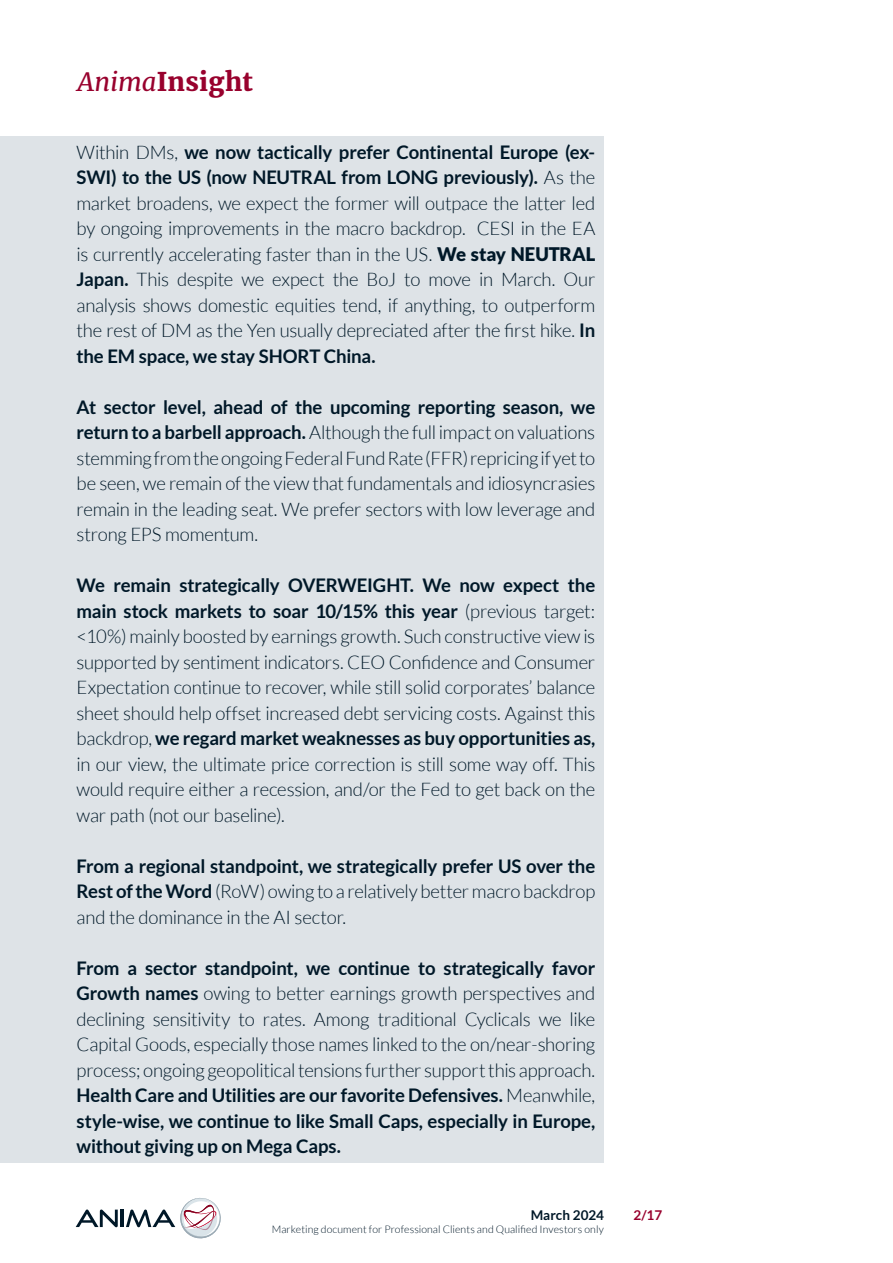
<style>
.page{position:relative;width:893px;height:1263px;background:#fff}
.page>*{position:absolute;margin:0;border:0;box-sizing:border-box;transform-origin:0 0}
.t1{font:900 25.5px "Merriweather";letter-spacing:.005em;color:#98012d}
.Incipit{font:300 18.75px/25.5px "Lato";letter-spacing:-.01em;color:#001828;text-align:justify}
.t2{font:700 13.5px "Lato";letter-spacing:.005em;color:#001828}
.t3{font:700 13.5px "Lato";color:#98012d}
.t4{font:300 10.5px "Lato";letter-spacing:.01em;color:#001828}
.s1{font-weight:400;font-style:italic}
.s2{font-weight:700}
.s3{font-weight:900}
</style>
<div class="page">
<svg style="left:76px;top:1209px;width:42px;height:18px"></svg>
<hr style="left:121px;top:1209px;width:3px;height:18px;background:#001828">
<svg style="left:126px;top:1198px;width:95px;height:41px"></svg>
<div style="left:0;top:136px;width:604px;height:1027px;background:#dee3e7"></div>
<h1 class="t1" style="left:77px;top:64px;width:177px"><span class="s1">Anima</span>Insight</h1>
<p class="Incipit" style="left:77px;top:139px;width:520px">Within DMs, <span class="s2">we now tactically prefer Continental Europe (ex-SWI) to the US (now NEUTRAL from LONG previously).</span> As the market broadens, we expect the former will outpace the latter led by ongoing improvements in the macro backdrop. CESI in the EA is currently accelerating faster than in the US. <span class="s3">We stay NEUTRAL </span><span class="s2">Japan.</span> This despite we expect the BoJ to move in March. Our analysis shows domestic equities tend, if anything, to outperform the rest of DM as the Yen usually depreciated after the first hike. <span class="s2">In the EM space, we stay SHORT China.</span></p>
<p class="Incipit" style="left:77px;top:394px;width:520px"><span class="s2">At sector level, ahead of the upcoming reporting season, we return to a barbell approach.</span> Although the full impact on valuations stemming from the ongoing Federal Fund Rate (FFR) repricing if yet to be seen, we remain of the view that fundamentals and idiosyncrasies remain in the leading seat. We prefer sectors with low leverage and strong EPS momentum.</p>
<p class="Incipit" style="left:77px;top:573px;width:520px"><span class="s2">We remain strategically OVERWEIGHT. We now expect the main stock markets to soar 10/15% this year</span> (previous target: &lt;10%) mainly boosted by earnings growth. Such constructive view is supported by sentiment indicators. CEO Confidence and Consumer Expectation continue to recover, while still solid corporates’ balance sheet should help offset increased debt servicing costs. Against this backdrop, <span class="s2">we regard market weaknesses as buy opportunities as, </span>in our view, the ultimate price correction is still some way off. This would require either a recession, and/or the Fed to get back on the war path (not our baseline).</p>
<p class="Incipit" style="left:77px;top:853px;width:520px"><span class="s2">From a regional standpoint, we strategically prefer US over the Rest of the Word</span> (RoW) owing to a relatively better macro backdrop and the dominance in the AI sector.</p>
<p class="Incipit" style="left:77px;top:955px;width:520px"><span class="s2">From a sector standpoint, we continue to strategically favor Growth names</span> owing to better earnings growth perspectives and declining sensitivity to rates. Among traditional Cyclicals we like Capital Goods, especially those names linked to the on/near-shoring process; ongoing geopolitical tensions further support this approach.<br><span class="s2">Health Care and Utilities are our favorite Defensives.</span> Meanwhile, <span class="s2">style-wise, we continue to like Small Caps, especially in Europe, without giving up on Mega Caps.</span></p>
<p class="t2" style="left:531px;top:1207px;width:75px">March 2024</p>
<p class="t3" style="left:634px;top:1207px;width:30px">2/17</p>
<p class="t4" style="left:272px;top:1223px;width:334px">Marketing document for Professional Clients and Qualified Investors only</p>
</div>
